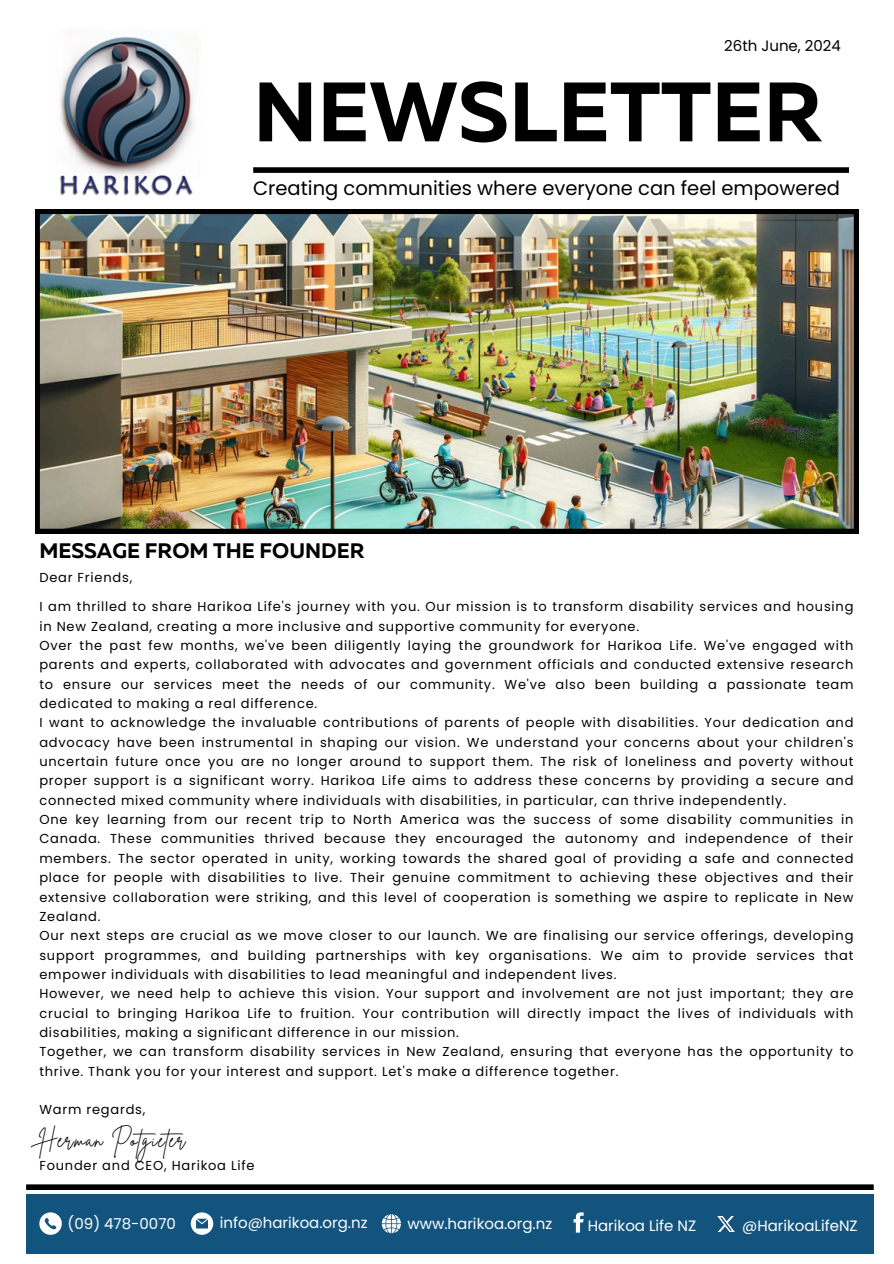
<style>
.page{position:relative;width:894px;height:1264px;background:#fff}
.page>*{position:absolute;margin:0;border:0;box-sizing:border-box;transform-origin:0 0}
.t1{font:700 84px "Muller";color:#000}
.t2{font:700 21px "Muller";color:#000}
.t3{font:20.55px "Brittany Signature";letter-spacing:.06em;color:#000}
.t4{font:19.5px "Poppins";color:#000}
.t5{font:15px "Poppins";color:#fff}
.t6{font:15px "Poppins";color:#000}
.t7{font:13.05px/19.4px "Poppins";letter-spacing:.06em;color:#000;text-align:justify}
</style>
<div class="page">
<img style="left:35px;top:209px;width:823px;height:324px">
<div style="left:253px;top:167px;width:595px;height:6px;background:#000"></div>
<div style="left:26px;top:1184px;width:847px;height:5px;background:#000"></div>
<img style="left:43px;top:36px;width:169px;height:180px">
<div style="left:26px;top:1193px;width:847px;height:60px;background:#13547e"></div>
<svg style="left:39px;top:1212px;width:23px;height:22px"></svg>
<svg style="left:191px;top:1212px;width:22px;height:22px"></svg>
<svg style="left:381px;top:1214px;width:20px;height:19px"></svg>
<svg style="left:573px;top:1212px;width:10px;height:20px"></svg>
<img style="left:717px;top:1216px;width:18px;height:17px">
<h3 class="t6" style="left:724px;top:35px;width:118px">26th June, 2024</h3>
<p class="t1" style="left:253px;top:77px;width:571px">NEWSLETTER</p>
<h1 class="t4" style="left:253px;top:174px;width:588px">Creating communities where everyone can feel empowered</h1>
<h2 class="t2" style="left:39px;top:542px;width:326px">MESSAGE FROM THE FOUNDER</h2>
<p class="t7" style="left:39px;top:567px;width:94px">Dear Friends,</p>
<p class="t7" style="left:39px;top:597px;width:815px">I am thrilled to share Harikoa Life's journey with you. Our mission is to transform disability services and housing in New Zealand, creating a more inclusive and supportive community for everyone.</p>
<p class="t7" style="left:39px;top:635px;width:815px">Over the past few months, we've been diligently laying the groundwork for Harikoa Life. We've engaged with parents and experts, collaborated with advocates and government officials and conducted extensive research to ensure our services meet the needs of our community. We've also been building a passionate team dedicated to making a real difference.</p>
<p class="t7" style="left:39px;top:713px;width:815px">I want to acknowledge the invaluable contributions of parents of people with disabilities. Your dedication and advocacy have been instrumental in shaping our vision. We understand your concerns about your children's uncertain future once you are no longer around to support them. The risk of loneliness and poverty without proper support is a significant worry. Harikoa Life aims to address these concerns by providing a secure and connected mixed community where individuals with disabilities, in particular, can thrive independently.</p>
<p class="t7" style="left:39px;top:809px;width:815px">One key learning from our recent trip to North America was the success of some disability communities in Canada. These communities thrived because they encouraged the autonomy and independence of their members. The sector operated in unity, working towards the shared goal of providing a safe and connected place for people with disabilities to live. Their genuine commitment to achieving these objectives and their extensive collaboration were striking, and this level of cooperation is something we aspire to replicate in New Zealand.</p>
<p class="t7" style="left:39px;top:925px;width:815px">Our next steps are crucial as we move closer to our launch. We are finalising our service offerings, developing support programmes, and building partnerships with key organisations. We aim to provide services that empower individuals with disabilities to lead meaningful and independent lives.</p>
<p class="t7" style="left:39px;top:984px;width:815px">However, we need help to achieve this vision. Your support and involvement are not just important; they are crucial to bringing Harikoa Life to fruition. Your contribution will directly impact the lives of individuals with disabilities, making a significant difference in our mission.</p>
<p class="t7" style="left:39px;top:1042px;width:815px">Together, we can transform disability services in New Zealand, ensuring that everyone has the opportunity to thrive. Thank you for your interest and support. Let's make a difference together.</p>
<p class="t7" style="left:39px;top:1100px;width:108px">Warm regards,</p>
<p class="t3" style="left:39px;top:1126px;width:151px">Herman Potgieter</p>
<p class="t7" style="left:39px;top:1156px;width:217px">Founder and CEO, Harikoa Life</p>
<p class="t5" style="left:68px;top:1213px;width:110px">(09) 478-0070</p>
<h4 class="t5" style="left:220px;top:1212px;width:149px">info@harikoa.org.nz</h4>
<p class="t5" style="left:407px;top:1213px;width:146px">www.harikoa.org.nz</p>
<p class="t5" style="left:587px;top:1214px;width:110px">Harikoa Life NZ</p>
<h4 class="t5" style="left:742px;top:1214px;width:117px">@HarikoaLifeNZ</h4>
</div>
